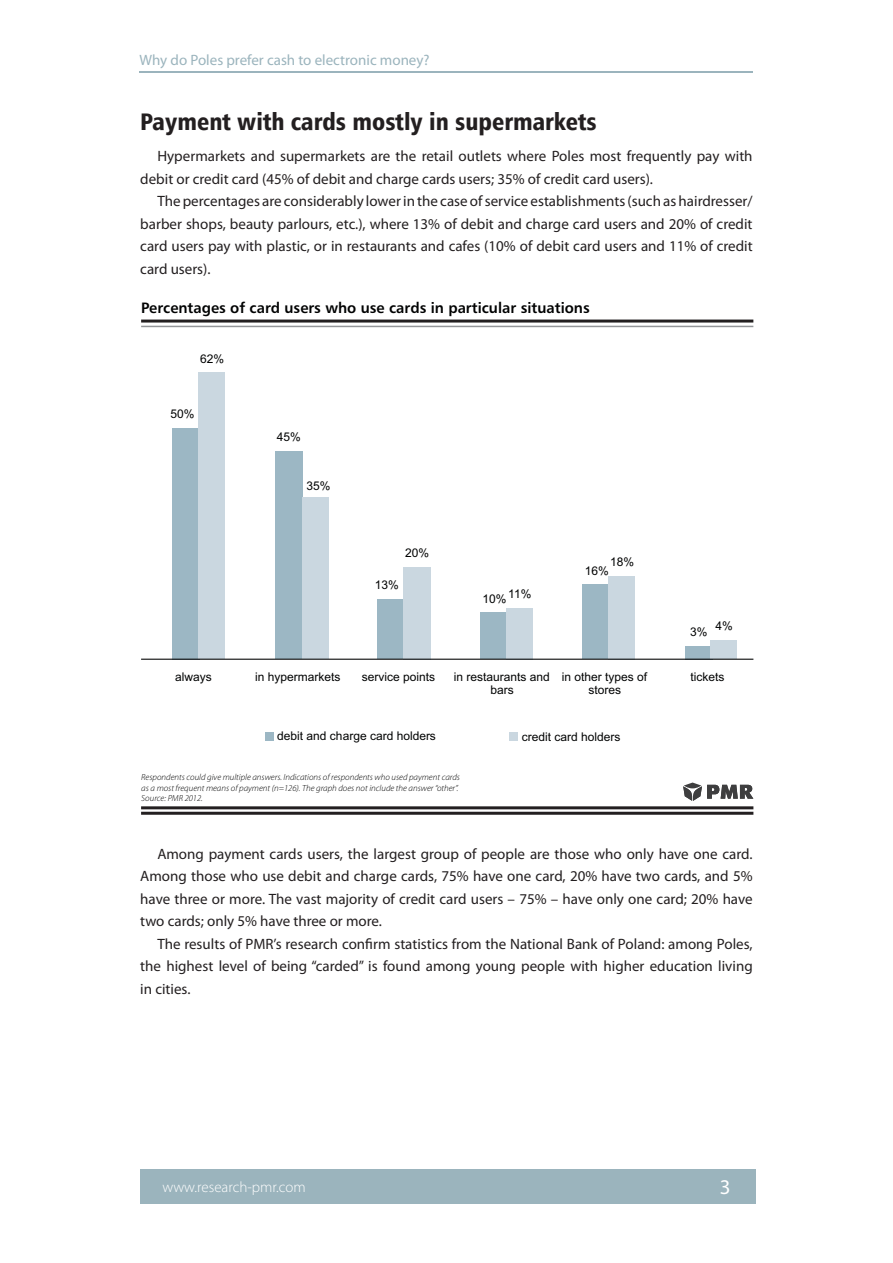
<style>
.page{position:relative;width:893px;height:1263px;background:#fff}
.page>*{position:absolute;margin:0;border:0;box-sizing:border-box;transform-origin:0 0}
.Podtytuł_1{font:24px "Humnst 777 Blk Cn EU";color:#231f20}
.Prosty_tekst{font:15px/22.5px "Myriad Pro";color:#231f20;text-align:justify}
.t1{font:700 15px "Humnst 777 EU";color:#010202}
.t2{font:15px "Myriad Pro";color:#9bb4bd}
.t3{font:300 15px "Myriad Pro";color:#fff}
.t4{font:12px/12.5px "Arial";color:#010202;text-align:center}
.t5{font:italic 300 8.85px/10.5px "Myriad Pro";color:#010202}
</style>
<div class="page">
<div style="left:140px;top:1169px;width:615px;height:35px;background:#9bb4bd"></div>
<hr style="left:140px;top:71px;width:613px;height:1px;background:#9bb4bd">
<hr style="left:141px;top:806px;width:612px;height:3px;background:#231f20">
<hr style="left:141px;top:812px;width:612px;height:3px;background:#231f20">
<svg style="left:683px;top:782px;width:70px;height:19px"></svg>
<hr style="left:141px;top:320px;width:612px;height:3px;background:#231f20">
<hr style="left:141px;top:326px;width:612px;height:1px;background:#939598">
<div style="left:172px;top:428px;width:28px;height:231px;background:#9cb7c4"></div>
<div style="left:275px;top:451px;width:27px;height:208px;background:#9cb7c4"></div>
<div style="left:377px;top:599px;width:28px;height:60px;background:#9cb7c4"></div>
<div style="left:480px;top:612px;width:28px;height:47px;background:#9cb7c4"></div>
<div style="left:582px;top:585px;width:28px;height:74px;background:#9cb7c4"></div>
<div style="left:685px;top:646px;width:27px;height:13px;background:#9cb7c4"></div>
<div style="left:198px;top:372px;width:27px;height:287px;background:#cad7e0"></div>
<div style="left:302px;top:498px;width:27px;height:161px;background:#cad7e0"></div>
<div style="left:403px;top:567px;width:28px;height:92px;background:#cad7e0"></div>
<div style="left:506px;top:608px;width:27px;height:51px;background:#cad7e0"></div>
<div style="left:608px;top:576px;width:27px;height:83px;background:#cad7e0"></div>
<div style="left:711px;top:640px;width:26px;height:19px;background:#cad7e0"></div>
<div style="left:265px;top:732px;width:9px;height:8px;background:#9cb7c4"></div>
<div style="left:509px;top:732px;width:9px;height:8px;background:#cad7e0"></div>
<hr style="left:141px;top:659px;width:612px;height:1px;background:#010202">
<p class="t2" style="left:140px;top:50px;width:292px">Why do Poles prefer cash to electronic money?</p>
<p class="Podtytuł_1" style="left:140px;top:106px;width:458px">Payment with cards mostly in supermarkets</p>
<p class="Prosty_tekst" style="left:140px;top:144px;width:614px;text-indent:17px">Hypermarkets and supermarkets are the retail outlets where Poles most frequently pay with debit or credit card (45% of debit and charge cards users; 35% of credit card users).</p>
<p class="Prosty_tekst" style="left:140px;top:189px;width:614px;text-indent:17px">The percentages are considerably lower in the case of service establishments (such as hairdresser/ barber shops, beauty parlours, etc.), where 13% of debit and charge card users and 20% of credit card users pay with plastic, or in restaurants and cafes (10% of debit card users and 11% of credit card users).</p>
<p class="t1" style="left:141px;top:298px;width:450px">Percentages of card users who use cards in particular situations</p>
<p class="t4" style="left:200px;top:353px;width:26px">62%</p>
<p class="t4" style="left:170px;top:409px;width:26px">50%</p>
<p class="t4" style="left:277px;top:432px;width:26px">45%</p>
<p class="t4" style="left:306px;top:481px;width:26px">35%</p>
<p class="t4" style="left:405px;top:548px;width:26px">20%</p>
<p class="t4" style="left:375px;top:580px;width:26px">13%</p>
<p class="t4" style="left:508px;top:589px;width:25px">11%</p>
<p class="t4" style="left:482px;top:593px;width:26px">10%</p>
<p class="t4" style="left:610px;top:557px;width:26px">18%</p>
<p class="t4" style="left:585px;top:565px;width:26px">16%</p>
<p class="t4" style="left:690px;top:627px;width:19px">3%</p>
<p class="t4" style="left:716px;top:621px;width:19px">4%</p>
<p class="t4" style="left:175px;top:672px;width:38px">always</p>
<p class="t4" style="left:255px;top:672px;width:87px">in hypermarkets</p>
<p class="t4" style="left:362px;top:672px;width:75px">service points</p>
<p class="t4" style="left:454px;top:672px;width:98px">in restaurants and bars</p>
<p class="t4" style="left:562px;top:672px;width:87px">in other types of stores</p>
<p class="t4" style="left:691px;top:672px;width:35px">tickets</p>
<p class="t4" style="left:277px;top:730px;width:160px">debit and charge card holders</p>
<p class="t4" style="left:522px;top:732px;width:100px">credit card holders</p>
<p class="t5" style="left:141px;top:773px;width:320px">Respondents could give multiple answers. Indications of respondents who used payment cards as a most frequent means of payment (n=126). The graph does not include the answer “other”.<br>Source: PMR 2012.</p>
<p class="Prosty_tekst" style="left:140px;top:842px;width:614px;text-indent:17px">Among payment cards users, the largest group of people are those who only have one card.<br>Among those who use debit and charge cards, 75% have one card, 20% have two cards, and 5% have three or more. The vast majority of credit card users – 75% – have only one card; 20% have two cards; only 5% have three or more.</p>
<p class="Prosty_tekst" style="left:140px;top:932px;width:614px;text-indent:17px">The results of PMR’s research confirm statistics from the National Bank of Poland: among Poles, the highest level of being “carded” is found among young people with higher education living in cities.</p>
<p class="t3" style="left:162px;top:1178px;width:145px">www.research-pmr.com</p>
</div>
